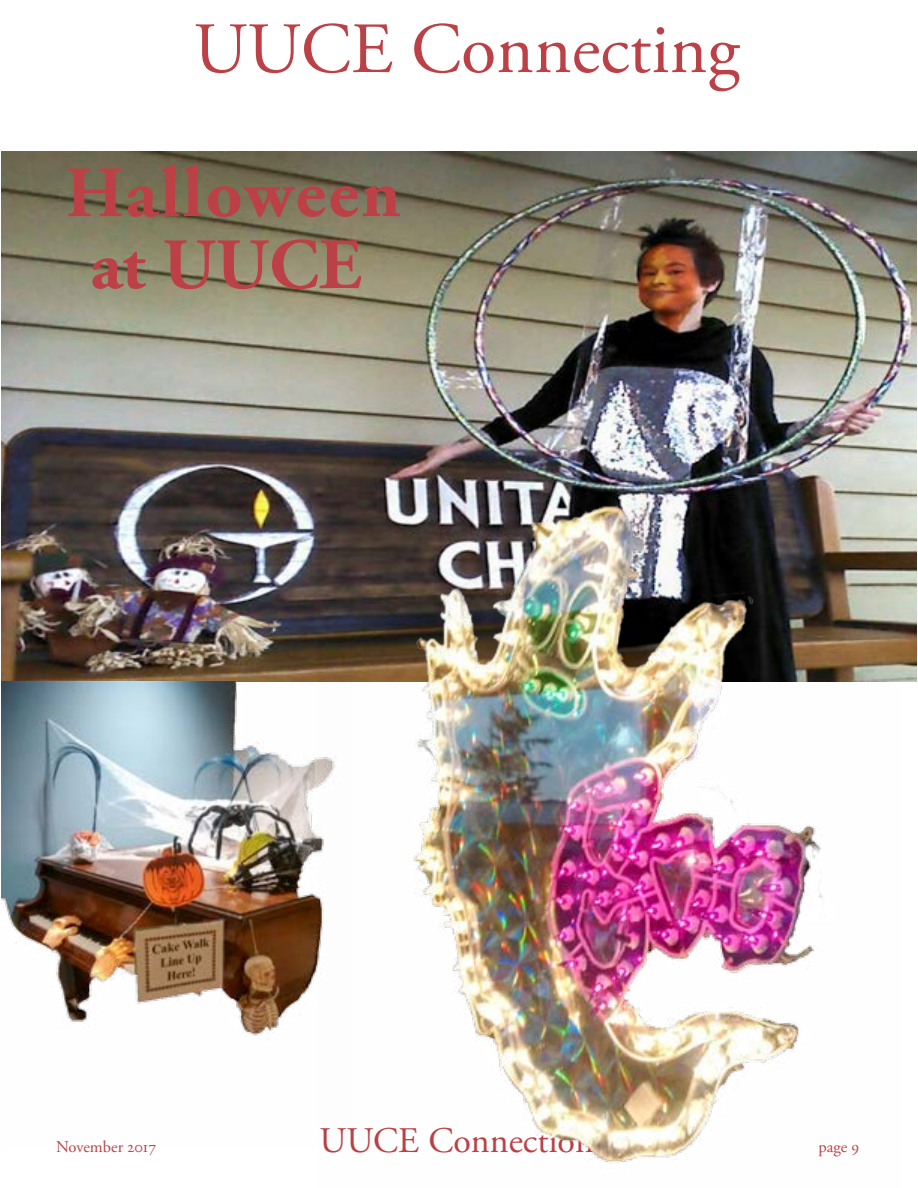
<style>
.page{position:relative;width:918px;height:1188px;background:#fff}
.page>*{position:absolute;margin:0;border:0;box-sizing:border-box;transform-origin:0 0}
.t1{font:700 72px/72px "Adobe Garamond Pro";letter-spacing:.03em;color:#bc4146;text-align:center}
.t2{font:72px "Adobe Garamond Pro";color:#bc4146}
.t3{font:36px "Adobe Garamond Pro";color:#bc4146}
.t4{font:16.5px "Adobe Garamond Pro";color:#bc4146}
</style>
<div class="page">
<img style="left:2px;top:151px;width:914px;height:531px">
<img style="left:319px;top:454px;width:583px;height:710px">
<img style="left:2px;top:682px;width:350px;height:466px">
<h1 class="t2" style="left:193px;top:6px;width:548px">UUCE Connecting</h1>
<h1 class="t1" style="left:66px;top:159px;width:336px">Halloween at UUCE</h1>
<p class="t4" style="left:56px;top:1137px;width:102px">November 2017</p>
<h2 class="t3" style="left:320px;top:1119px;width:288px">UUCE Connections</h2>
<p class="t4" style="left:819px;top:1137px;width:42px">page 9</p>
</div>
